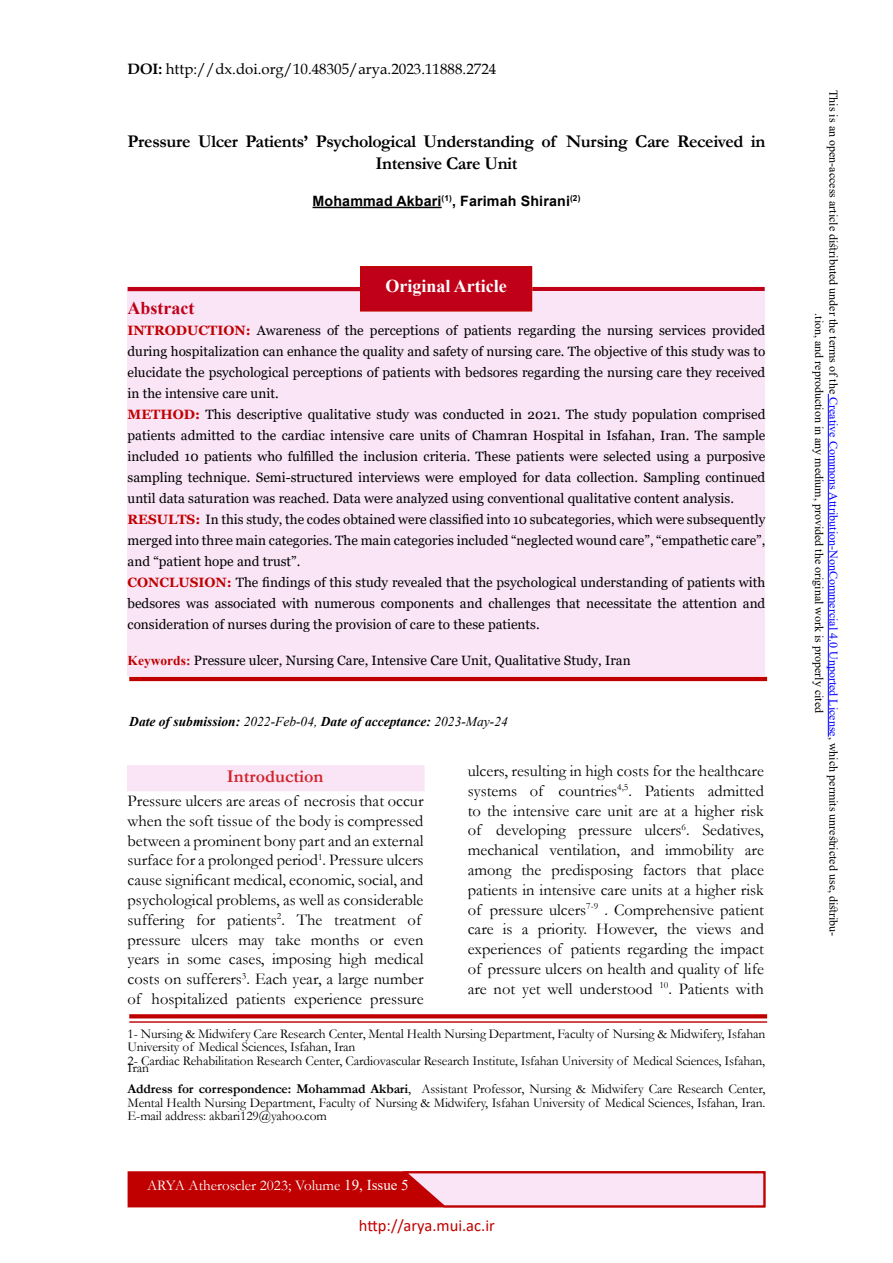
<style>
.page{position:relative;width:893px;height:1263px;background:#fff}
.page>*{position:absolute;margin:0;border:0;box-sizing:border-box;transform-origin:0 0}
.t1{font:700 18px/21.6px "Garamond";letter-spacing:-.02em;color:#000;text-align:center}
.t2{font:700 18px "Times New Roman";color:#fff}
.t3{font:700 18px "Garamond";color:#d2232a}
.t4{font:700 18px "Times New Roman";color:#c00018}
.t5{font:16.5px/19.8px "Garamond";color:#000}
.t6{font:16.5px "Calibri";color:#c00000}
.t7{font:15px "Book Antiqua";color:#000}
.t8{font:15px "Garamond";color:#fff}
.t9{font:700 14.25px "Arial";letter-spacing:.01em;color:#000}
.t10{font:13.5px/21px "Georgia";color:#000}
.t11{font:13.5px/13.5px "Garamond";letter-spacing:-.01em;color:#000}
.t12{font:italic 700 13.5px "Times New Roman";color:#000}
.t13{font:12px/14.4px "Times New Roman";color:#000;text-align:center}
.s1{font-weight:700}
.s2{font-weight:700;color:#c00000}
.s3{font-family:"Times New Roman";font-weight:700;color:#c00000}
.s4{font-weight:400}
.s5{font-family:"Times New Roman"}
.s6{color:#00f}
</style>
<div class="page">
<hr style="left:313px;top:207px;width:129px;height:1px;background:#000">
<hr style="left:532px;top:287px;width:233px;height:4px;background:#c00018">
<div style="left:128px;top:291px;width:637px;height:385px;background:#f9e5f6"></div>
<div style="left:360px;top:266px;width:172px;height:46px;background:#c00018;border:1px solid #c00000"></div>
<hr style="left:128px;top:287px;width:232px;height:4px;background:#c00018">
<hr style="left:129px;top:677px;width:638px;height:4px;background:#c00000">
<svg style="left:129px;top:1014px;width:638px;height:4px;fill:#c00000"></svg>
<hr style="left:129px;top:1021px;width:638px;height:2px;background:#c00000">
<div style="left:127px;top:765px;width:298px;height:26px;background:#f9e5f6"></div>
<hr style="left:828px;top:394px;width:1px;height:343px;background:#00f">
<div style="left:128px;top:1171px;width:637px;height:36px;background:#c00000;border:1px solid #c00000"></div>
<svg style="left:400px;top:1171px;width:366px;height:37px"></svg>
<p class="t7" style="left:128px;top:59px;width:370px"><span class="s1">DOI:</span> http://dx.doi.org/10.48305/arya.2023.11888.2724</p>
<h1 class="t1" style="left:128px;top:131px;width:639px">Pressure Ulcer Patients’ Psychological Understanding of Nursing Care Received in<br>Intensive Care Unit</h1>
<p class="t9" style="left:313px;top:191px;width:269px">Mohammad Akbari<sup>(1)</sup>, Farimah Shirani<sup>(2)</sup></p>
<h1 class="t2" style="left:385px;top:272px;width:123px">Original Article</h1>
<h1 class="t4" style="left:128px;top:295px;width:68px">Abstract</h1>
<p class="t10" style="left:128px;top:320px;width:639px"><span class="s2">INTRODUCTION:</span> Awareness of the perceptions of patients regarding the nursing services provided during hospitalization can enhance the quality and safety of nursing care. The objective of this study was to elucidate the psychological perceptions of patients with bedsores regarding the nursing care they received in the intensive care unit.<br><span class="s2">METHOD:</span> This descriptive qualitative study was conducted in 2021. The study population comprised patients admitted to the cardiac intensive care units of Chamran Hospital in Isfahan, Iran. The sample included 10 patients who fulfilled the inclusion criteria. These patients were selected using a purposive sampling technique. Semi-structured interviews were employed for data collection. Sampling continued until data saturation was reached. Data were analyzed using conventional qualitative content analysis.<br><span class="s2">RESULTS:</span> In this study, the codes obtained were classified into 10 subcategories, which were subsequently merged into three main categories. The main categories included “neglected wound care”, “empathetic care”, and “patient hope and trust”.<br><span class="s2">CONCLUSION:</span> The findings of this study revealed that the psychological understanding of patients with bedsores was associated with numerous components and challenges that necessitate the attention and consideration of nurses during the provision of care to these patients.</p>
<p class="t10" style="left:128px;top:650px;width:505px"><span class="s3">Keywords:</span> Pressure ulcer, Nursing Care, Intensive Care Unit, Qualitative Study, Iran</p>
<p class="t12" style="left:129px;top:712px;width:380px">Date of submission: <span class="s4">2022-Feb-04,</span> Date of acceptance: <span class="s4">2023-May-24</span></p>
<h1 class="t3" style="left:227px;top:764px;width:98px">Introduction</h1>
<p class="t5" style="left:128px;top:790px;width:297px">Pressure ulcers are areas of necrosis that occur when the soft tissue of the body is compressed between a prominent bony part and an external surface for a prolonged period<sup>1</sup>. Pressure ulcers cause significant medical, economic, social, and psychological problems, as well as considerable suffering for patients<sup>2</sup>. The treatment of pressure ulcers may take months or even years in some cases, imposing high medical costs on sufferers<sup>3</sup>. Each year, a large number of hospitalized patients experience pressure</p>
<p class="t5" style="left:468px;top:760px;width:298px;text-align:justify">ulcers, resulting in high costs for the healthcare systems of countries<sup>4,5</sup>. Patients admitted to the intensive care unit are at a higher risk of developing pressure ulcers<sup>6</sup>. Sedatives, mechanical ventilation, and immobility are among the predisposing factors that place patients in intensive care units at a higher risk of pressure ulcers<sup>7-9</sup> . Comprehensive patient care is a priority. However, the views and experiences of patients regarding the impact of pressure ulcers on health and quality of life are not yet well understood <sup>10</sup>. Patients with</p>
<p class="t11" style="left:128px;top:1026px;width:639px">1- Nursing &amp; Midwifery Care Research Center, Mental Health Nursing Department, Faculty of Nursing &amp; Midwifery, Isfahan<br>University of Medical Sciences, Isfahan, Iran<br>2- Cardiac Rehabilitation Research Center, Cardiovascular Research Institute, Isfahan University of Medical Sciences, Isfahan,</p>
<p class="t11" style="left:128px;top:1057px;width:639px;line-height:21px">Iran<br><span class="s1">Address for correspondence: Mohammad Akbari</span>, Assistant Professor, Nursing &amp; Midwifery Care Research Center,</p>
<p class="t11" style="left:128px;top:1095px;width:639px">Mental Health Nursing Department, Faculty of Nursing &amp; Midwifery, Isfahan University of Medical Sciences, Isfahan, Iran.<br>E-mail address: akbari129@yahoo.com</p>
<p class="t8" style="left:147px;top:1175px;width:263px">ARYA Atheroscler 2023; Volume <span class="s5">19, Issue 5</span></p>
<p class="t6" style="left:359px;top:1214px;width:137px">http://arya.mui.ac.ir</p>
<p class="t13" style="left:841px;top:90px;width:848px;rotate:90deg">This is an open-access article distributed under the terms of the <span class="s6">Creative Commons Attribution-NonCommercial 4.0 Unported License</span>, which permits unrestricted use, distribu-.tion, and reproduction in any medium, provided the original work is properly cited</p>
</div>
